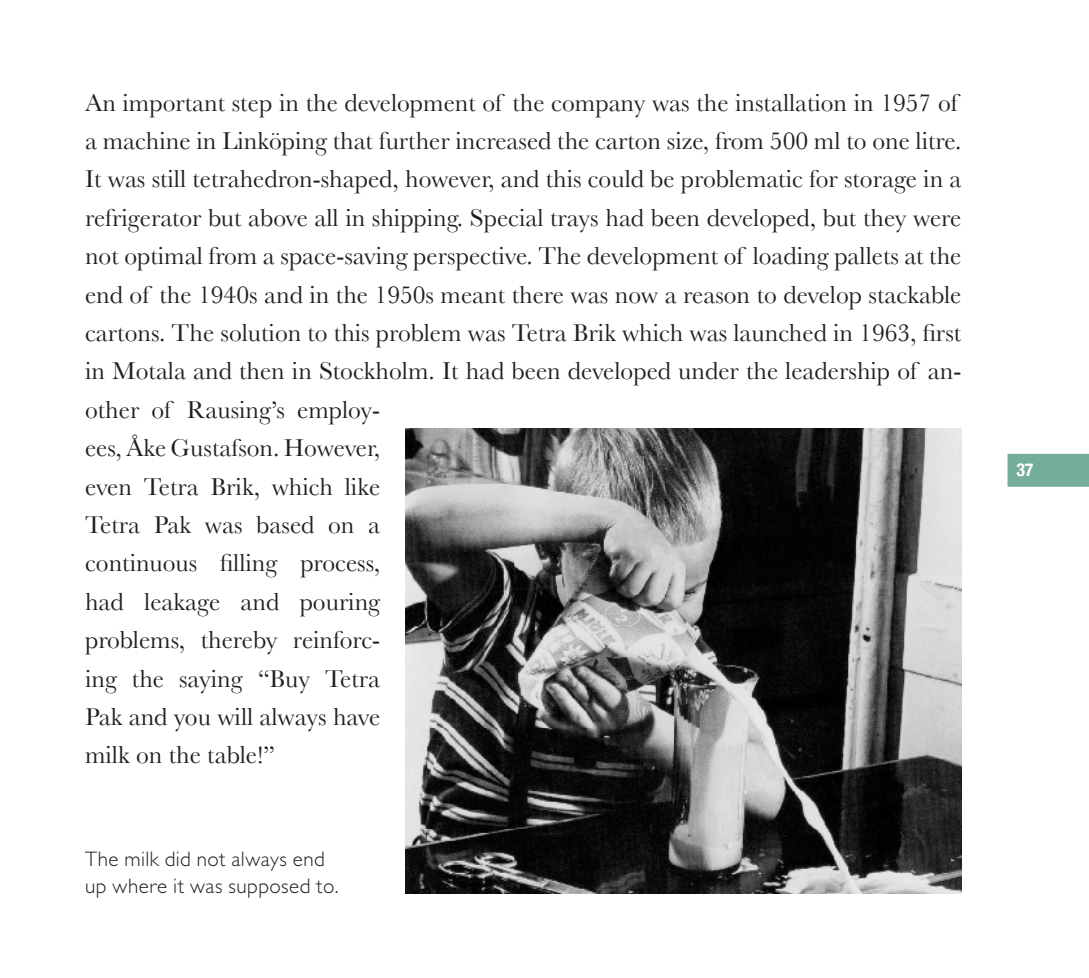
<style>
.page{position:relative;width:1089px;height:978px;background:#fff}
.page>*{position:absolute;margin:0;border:0;box-sizing:border-box;transform-origin:0 0}
.t1{font:25.5px/38.4px "Baskerville";color:#231f20}
.Bildtext{font:300 21px "Gill Sans";letter-spacing:.025em;color:#231f20}
.t2{font:700 condensed 18px "Helvetica Neue";color:#fff}
</style>
<div class="page">
<div style="left:1007px;top:454px;width:82px;height:33px;background:#74ad99"></div>
<img style="left:406px;top:428px;width:555px;height:465px">
<p class="t1" style="left:85px;top:83px;width:878px">An important step in the development of the company was the installation in 1957 of a machine in Linköping that further increased the carton size, from 500 ml to one litre.<br>It was still tetrahedron-shaped, however, and this could be problematic for storage in a refrigerator but above all in shipping. Special trays had been developed, but they were not optimal from a space-saving perspective. The development of loading pallets at the end of the 1940s and in the 1950s meant there was now a reason to develop stackable cartons. The solution to this problem was Tetra Brik which was launched in 1963, first in Motala and then in Stockholm. It had been developed under the leadership of an&shy;other of Rausing’s employ-<br>ees, Åke Gustafson. However,<br>even Tetra Brik, which like<br>Tetra Pak was based on a<br>continuous filling process,<br>had leakage and pouring<br>problems, thereby reinforc-<br>ing the saying “Buy Tetra<br>Pak and you will always have<br>milk on the table!”</p>
<p class="Bildtext" style="left:85px;top:847px;width:241px">The milk did not always end</p>
<p class="Bildtext" style="left:85px;top:874px;width:255px">up where it was supposed to.</p>
<p class="t2" style="left:1016px;top:459px;width:19px">37</p>
</div>
